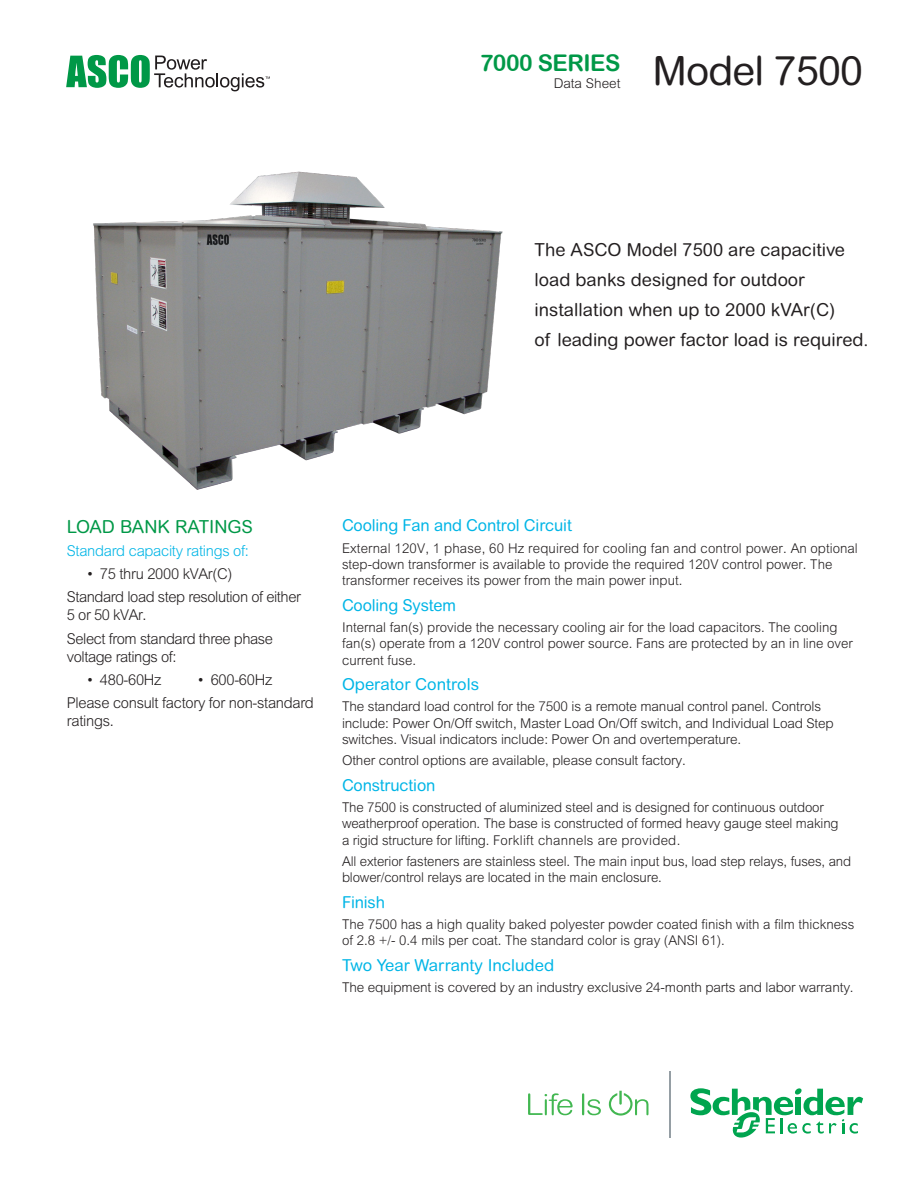
<style>
.page{position:relative;width:918px;height:1188px;background:#fff}
.page>*{position:absolute;margin:0;border:0;box-sizing:border-box;transform-origin:0 0}
.Data_sheet_2nd_SUBHE{font:40.5px "Arial Rounded MT Pro";letter-spacing:-.02em;color:#231f20}
.Data_sheet_2nd_SUBHE-2{font:22.95px "Arial Rounded MT Bold";letter-spacing:-.02em;color:#009847}
.Data_sheet_SUBHEAD{font:18px/30px "Arial Rounded MT Pro";color:#231f20}
.Data_sheet_2nd_SUBHE-3{font:18px "Arial Rounded MT Pro";color:#009847}
.Front_Page-Body-EB{font:16.5px "Arial Rounded MT Pro";letter-spacing:-.01em;color:#00b5e6}
.Back_Page-Body-EB{font:16.5px "Arial Rounded MT Pro";color:#00b5e6}
.Data_sheet_2nd_SUBHE-4{font:300 15px/18px "Arial MT Pro";letter-spacing:-.03em;color:#231f20}
.Back_Page-Body-EB-2{font:300 15px/18px "Arial MT Pro";letter-spacing:-.02em;color:#231f20}
.Data_sheet_2nd_SUBHE-5{font:300 15px "Arial MT Pro";letter-spacing:-.02em;color:#00b5e6}
.Front_Page-Body-EB-2{font:300 13.5px/16.2px "Arial MT Pro";color:#231f20}
.Back_Page-Body-EB-3{font:300 13.5px/16.2px "Arial MT Pro";letter-spacing:-.01em;color:#231f20}
.Data_sheet_2nd_SUBHE-6{font:300 13.5px "Arial MT Pro";color:#231f20}
</style>
<div class="page">
<img style="left:93px;top:171px;width:410px;height:319px">
<svg style="left:528px;top:1093px;width:45px;height:22px"></svg>
<svg style="left:582px;top:1093px;width:19px;height:22px"></svg>
<svg style="left:609px;top:1091px;width:39px;height:25px"></svg>
<svg style="left:690px;top:1088px;width:173px;height:50px"></svg>
<hr style="left:669px;top:1071px;width:1px;height:67px;background:#959ea4">
<svg style="left:66px;top:55px;width:204px;height:36px"></svg>
<p class="Data_sheet_2nd_SUBHE-2" style="left:480px;top:50px;width:142px">7000 SERIES</p>
<p class="Data_sheet_2nd_SUBHE-6" style="left:554px;top:75px;width:68px">Data Sheet</p>
<p class="Data_sheet_2nd_SUBHE" style="left:653px;top:47px;width:212px">Model 7500</p>
<p class="Data_sheet_SUBHEAD" style="left:535px;top:236px;width:335px">The ASCO Model 7500 are capacitive load banks designed for outdoor installation when up to 2000 kVAr(C)<br>of leading power factor load is required.</p>
<p class="Data_sheet_2nd_SUBHE-3" style="left:67px;top:516px;width:188px">LOAD BANK RATINGS</p>
<p class="Data_sheet_2nd_SUBHE-5" style="left:67px;top:541px;width:184px">Standard capacity ratings of:</p>
<p class="Data_sheet_2nd_SUBHE-4" style="left:86px;top:565px;width:147px">• 75 thru 2000 kVAr(C)</p>
<p class="Data_sheet_2nd_SUBHE-4" style="left:67px;top:588px;width:236px">Standard load step resolution of either<br>5 or 50 kVAr.</p>
<p class="Data_sheet_2nd_SUBHE-4" style="left:67px;top:630px;width:208px">Select from standard three phase voltage ratings of:</p>
<p class="Data_sheet_2nd_SUBHE-4" style="left:86px;top:671px;width:77px">• 480-60Hz</p>
<p class="Data_sheet_2nd_SUBHE-4" style="left:197px;top:671px;width:77px">• 600-60Hz</p>
<p class="Back_Page-Body-EB-2" style="left:67px;top:694px;width:249px">Please consult factory for non-standard ratings.</p>
<p class="Front_Page-Body-EB" style="left:342px;top:516px;width:231px">Cooling Fan and Control Circuit</p>
<p class="Front_Page-Body-EB-2" style="left:342px;top:541px;width:517px">External 120V, 1 phase, 60 Hz required for cooling fan and control power. An optional step-down transformer is available to provide the required 120V control power. The transformer receives its power from the main power input.</p>
<p class="Front_Page-Body-EB" style="left:342px;top:595px;width:115px">Cooling System</p>
<p class="Front_Page-Body-EB-2" style="left:342px;top:620px;width:513px">Internal fan(s) provide the necessary cooling air for the load capacitors. The cooling fan(s) operate from a 120V control power source. Fans are protected by an in line over current fuse.</p>
<p class="Back_Page-Body-EB" style="left:342px;top:674px;width:139px">Operator Controls</p>
<p class="Back_Page-Body-EB-3" style="left:342px;top:699px;width:493px">The standard load control for the 7500 is a remote manual control panel. Controls include: Power On/Off switch, Master Load On/Off switch, and Individual Load Step switches. Visual indicators include: Power On and overtemperature.</p>
<p class="Back_Page-Body-EB-3" style="left:342px;top:753px;width:345px">Other control options are available, please consult factory.</p>
<p class="Front_Page-Body-EB" style="left:342px;top:775px;width:95px">Construction</p>
<p class="Front_Page-Body-EB-2" style="left:342px;top:800px;width:498px">The 7500 is constructed of aluminized steel and is designed for continuous outdoor weatherproof operation. The base is constructed of formed heavy gauge steel making a rigid structure for lifting. Forklift channels are provided.</p>
<p class="Front_Page-Body-EB-2" style="left:342px;top:854px;width:511px">All exterior fasteners are stainless steel. The main input bus, load step relays, fuses, and blower/control relays are located in the main enclosure.</p>
<p class="Front_Page-Body-EB" style="left:342px;top:892px;width:44px">Finish</p>
<p class="Front_Page-Body-EB-2" style="left:342px;top:917px;width:514px">The 7500 has a high quality baked polyester powder coated finish with a film thickness of 2.8 +/- 0.4 mils per coat. The standard color is gray (ANSI 61).</p>
<p class="Back_Page-Body-EB" style="left:342px;top:955px;width:214px">Two Year Warranty Included</p>
<p class="Back_Page-Body-EB-3" style="left:342px;top:980px;width:513px">The equipment is covered by an industry exclusive 24-month parts and labor warranty.</p>
</div>
